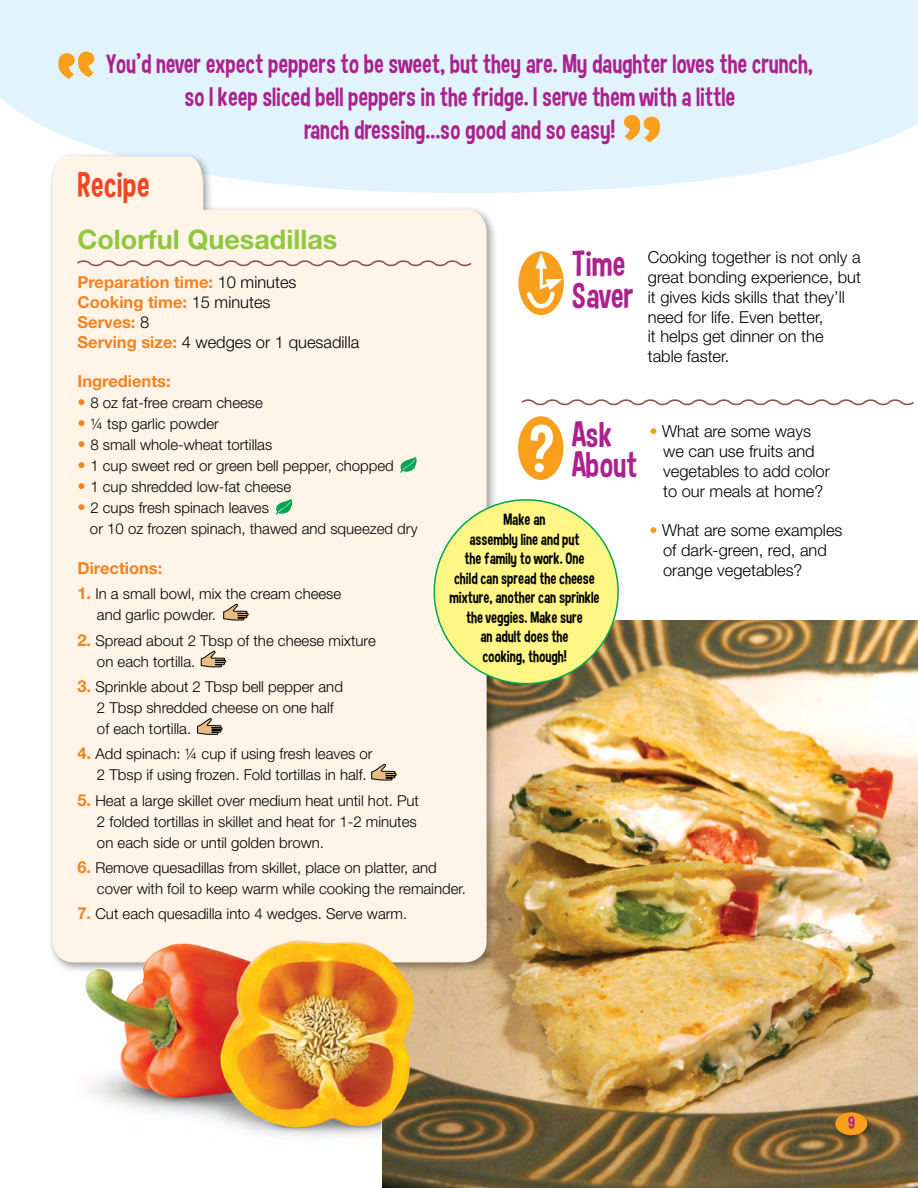
<style>
.page{position:relative;width:918px;height:1188px;background:#fff}
.page>*{position:absolute;margin:0;border:0;box-sizing:border-box;transform-origin:0 0}
.t1{font:108px "Curse Casual";color:#f99f1c;scale:1.1 1}
.t2{font:69px "Curse Casual";color:#fff}
.t3{font:36px "Curse Casual";color:#ab218e}
.t4{font:36px "Curse Casual";color:#ef4623}
.t5{font:27px/33px "Curse Casual";color:#ab218e;text-align:center}
.t6{font:700 27px "Helvetica Neue LT Std";color:#8fc73e}
.t7{font:18px "Curse Casual";color:#ab218e}
.t8{font:300 16.5px/19.8px "Helvetica Neue LT Std";color:#000}
.t9{font:16.5px/19.5px "Curse Casual";color:#000;text-align:center}
.t10{font:700 16.5px "Helvetica Neue LT Std";color:#f58220}
.t11{font:300 15px/21px "Helvetica Neue LT Std";color:#000}
.s1{font-weight:300;color:#000}
.s2{font-weight:700;color:#f58220}
.s3{font-weight:700;font-size:16.5px;color:#f58220}
.s4{color:#f99f1c}
</style>
<div class="page">
<img style="left:382px;top:621px;width:536px;height:567px">
<svg style="left:1px;top:0;width:917px;height:193px;background:#e3f4fd"></svg>
<svg style="left:0;top:0;width:1px;height:97px"></svg>
<div style="left:47px;top:151px;width:451px;height:823px;background:#000;opacity:.4"></div>
<div style="left:53px;top:210px;width:434px;height:752px;background:#fff4e7;border-radius:22px"></div>
<svg style="left:400px;top:457px;width:17px;height:16px"></svg>
<svg style="left:275px;top:499px;width:18px;height:16px"></svg>
<svg style="left:223px;top:604px;width:26px;height:17px"></svg>
<svg style="left:200px;top:650px;width:27px;height:18px"></svg>
<svg style="left:197px;top:718px;width:26px;height:17px"></svg>
<svg style="left:371px;top:764px;width:26px;height:17px"></svg>
<svg style="left:53px;top:156px;width:420px;height:111px"></svg>
<svg style="left:521px;top:399px;width:393px;height:7px"></svg>
<div style="left:518px;top:416px;width:46px;height:64px;background:#f99f1c;border-radius:50%"></div>
<div style="left:518px;top:251px;width:46px;height:64px;background:#f99f1c;border-radius:50%"></div>
<svg style="left:525px;top:253px;width:37px;height:57px"></svg>
<div style="left:833px;top:1110px;width:39px;height:30px;background:#000;opacity:.4"></div>
<div style="left:835px;top:1112px;width:32px;height:23px;background:#f99f1c;border-radius:50%"></div>
<svg style="left:433px;top:496px;width:189px;height:192px"></svg>
<img style="left:72px;top:940px;width:346px;height:210px">
<svg style="left:624px;top:115px;width:36px;height:27px"></svg>
<h1 class="t1" style="left:55px;top:31px;width:40px">“</h1>
<p class="t5" style="left:107px;top:46px;width:708px">You’d never expect peppers to be sweet, but they are. My daughter loves the crunch, so I keep sliced bell peppers in the fridge. I serve them with a little<br>ranch dressing…so good and so easy!</p>
<p class="t4" style="left:77px;top:162px;width:74px">Recipe</p>
<p class="t6" style="left:77px;top:222px;width:261px">Colorful Quesadillas</p>
<p class="t10" style="left:77px;top:272px;width:221px">Preparation time: <span class="s1">10 minutes</span></p>
<p class="t10" style="left:77px;top:292px;width:195px">Cooking time: <span class="s1">15 minutes</span></p>
<p class="t10" style="left:77px;top:312px;width:73px">Serves: <span class="s1">8</span></p>
<p class="t8" style="left:77px;top:332px;width:283px"><span class="s2">Serving size:</span> 4 wedges or 1 quesadilla</p>
<p class="t10" style="left:77px;top:371px;width:95px">Ingredients:</p>
<p class="t11" style="left:77px;top:392px;width:187px"><span class="s3">•</span> 8 oz fat-free cream cheese</p>
<p class="t11" style="left:77px;top:413px;width:143px"><span class="s3">•</span> ¼ tsp garlic powder</p>
<p class="t11" style="left:77px;top:434px;width:196px"><span class="s3">•</span> 8 small whole-wheat tortillas</p>
<p class="t11" style="left:77px;top:455px;width:318px"><span class="s3">•</span> 1 cup sweet red or green bell pepper, chopped</p>
<p class="t11" style="left:77px;top:476px;width:215px"><span class="s3">•</span> 1 cup shredded low-fat cheese</p>
<p class="t11" style="left:90px;top:497px;width:329px;text-indent:-13px"><span class="s3">•</span> 2 cups fresh spinach leaves<br>or 10 oz frozen spinach, thawed and squeezed dry</p>
<p class="t10" style="left:77px;top:558px;width:86px">Directions:</p>
<p class="t11" style="left:97px;top:583px;width:246px;text-indent:-20px"><span class="s3">1.</span> In a small bowl, mix the cream cheese and garlic powder.</p>
<p class="t11" style="left:97px;top:629px;width:280px;text-indent:-20px"><span class="s3">2.</span> Spread about 2 Tbsp of the cheese mixture on each tortilla.</p>
<p class="t11" style="left:97px;top:676px;width:247px;text-indent:-20px"><span class="s3">3.</span> Sprinkle about 2 Tbsp bell pepper and<br>2 Tbsp shredded cheese on one half of each tortilla.</p>
<p class="t11" style="left:97px;top:743px;width:277px;text-indent:-20px"><span class="s3">4.</span> Add spinach: ¼ cup if using fresh leaves or<br>2 Tbsp if using frozen. Fold tortillas in half.</p>
<p class="t11" style="left:97px;top:789px;width:324px;text-indent:-20px"><span class="s3">5.</span> Heat a large skillet over medium heat until hot. Put<br>2 folded tortillas in skillet and heat for 1-2 minutes on each side or until golden brown.</p>
<p class="t11" style="left:97px;top:857px;width:371px;text-indent:-20px"><span class="s3">6.</span> Remove quesadillas from skillet, place on platter, and cover with foil to keep warm while cooking the remainder.</p>
<p class="t11" style="left:77px;top:903px;width:331px"><span class="s3">7.</span> Cut each quesadilla into 4 wedges. Serve warm.</p>
<p class="t3" style="left:572px;top:242px;width:55px">Time</p>
<p class="t3" style="left:572px;top:274px;width:63px">Saver</p>
<p class="t8" style="left:648px;top:247px;width:215px">Cooking together is not only a great bonding experience, but it gives kids skills that they’ll need for life. Even better,<br>it helps get dinner on the table faster.</p>
<p class="t3" style="left:572px;top:413px;width:41px">Ask</p>
<p class="t3" style="left:572px;top:443px;width:66px">About</p>
<h2 class="t2" style="left:529px;top:406px;width:28px">?</h2>
<p class="t8" style="left:663px;top:421px;width:168px;text-indent:-14px"><span class="s4">•</span> What are some ways we can use fruits and vegetables to add color to our meals at home?</p>
<p class="t8" style="left:663px;top:520px;width:181px;text-indent:-14px"><span class="s4">•</span> What are some examples of dark-green, red, and orange vegetables?</p>
<p class="t9" style="left:449px;top:509px;width:151px">Make an<br>assembly line and put<br>the family to work. One<br>child can spread the cheese mixture, another can sprinkle the veggies. Make sure<br>an adult does the<br>cooking, though!</p>
<p class="t7" style="left:848px;top:1112px;width:9px">9</p>
</div>
